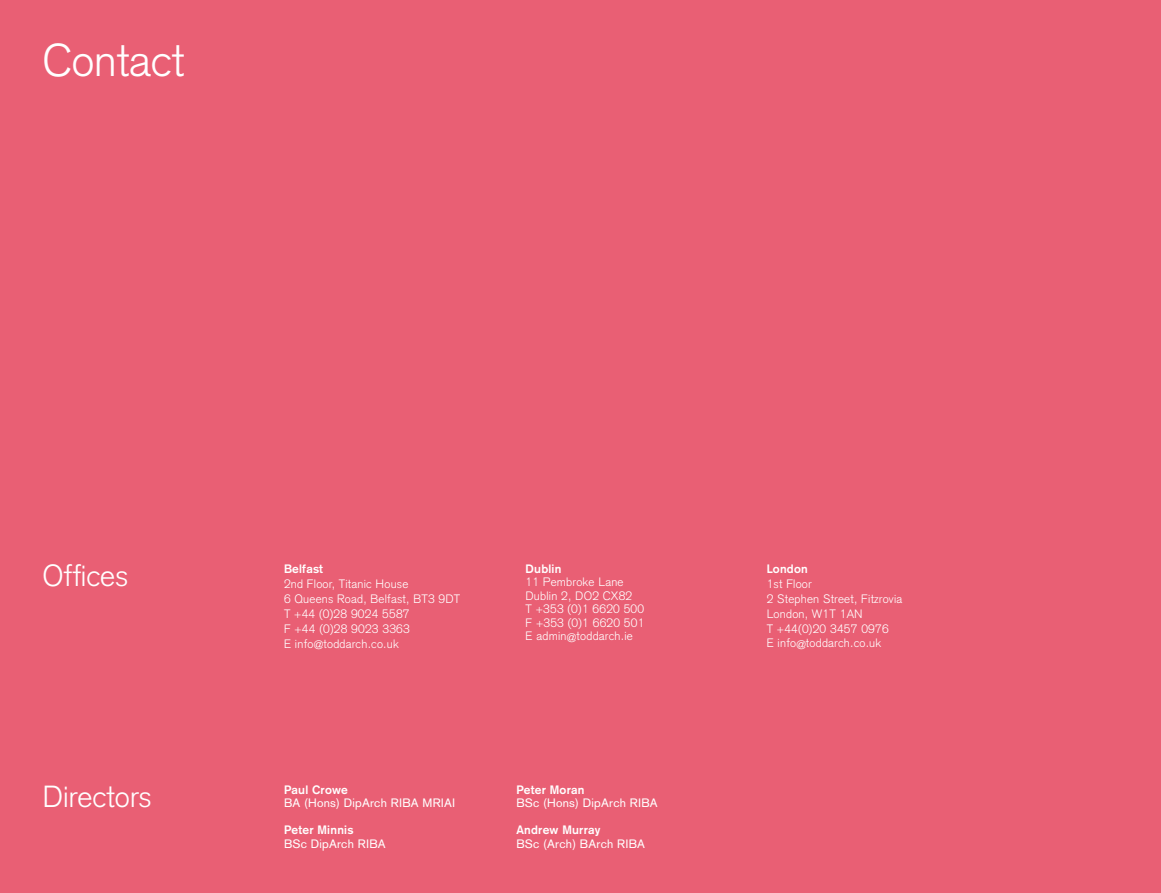
<style>
.page{position:relative;width:1161px;height:893px;background:#e95f74}
.page>*{position:absolute;margin:0;border:0;box-sizing:border-box;transform-origin:0 0}
.t1{font:300 45px "Akzidenz Grotesk";color:#fff}
.t2{font:300 30px "Akzidenz Grotesk";color:#fff}
.t3{font:300 12px/15px "Akzidenz Grotesk";letter-spacing:.02em;color:#fff}
.t4{font:12px "Akzidenz Grotesk";letter-spacing:.02em;color:#fff}
.t5{font:700 12px "Akzidenz Grotesk";letter-spacing:.02em;color:#fff}
</style>
<div class="page">
<h1 class="t1" style="left:43px;top:34px;width:143px">Contact</h1>
<h2 class="t2" style="left:43px;top:558px;width:88px">Offices</h2>
<h2 class="t2" style="left:43px;top:779px;width:111px">Directors</h2>
<p class="t5" style="left:284px;top:561px;width:41px">Belfast</p>
<p class="t3" style="left:284px;top:576px;width:178px">2nd Floor, Titanic House<br>6 Queens Road, Belfast, BT3 9DT<br>T +44 (0)28 9024 5587<br>F +44 (0)28 9023 3363<br>E info@toddarch.co.uk</p>
<p class="t5" style="left:284px;top:782px;width:65px">Paul Crowe</p>
<p class="t4" style="left:284px;top:796px;width:173px">BA (Hons) DipArch RIBA MRIAI</p>
<p class="t5" style="left:284px;top:823px;width:71px">Peter Minnis</p>
<p class="t4" style="left:284px;top:837px;width:103px">BSc DipArch RIBA</p>
<p class="t5" style="left:525px;top:561px;width:37px">Dublin</p>
<p class="t3" style="left:525px;top:575px;width:120px;line-height:13.5px">11 Pembroke Lane<br>Dublin 2, DO2 CX82<br>T +353 (0)1 6620 500<br>F +353 (0)1 6620 501<br>E admin@toddarch.ie</p>
<p class="t5" style="left:516px;top:782px;width:70px">Peter Moran</p>
<p class="t4" style="left:516px;top:796px;width:143px">BSc (Hons) DipArch RIBA</p>
<p class="t5" style="left:516px;top:823px;width:86px">Andrew Murray</p>
<p class="t4" style="left:516px;top:837px;width:130px">BSc (Arch) BArch RIBA</p>
<p class="t5" style="left:767px;top:561px;width:43px">London</p>
<p class="t3" style="left:767px;top:576px;width:137px">1st Floor<br>2 Stephen Street, Fitzrovia<br>London, W1T 1AN<br>T +44(0)20 3457 0976<br>E info@toddarch.co.uk</p>
</div>
